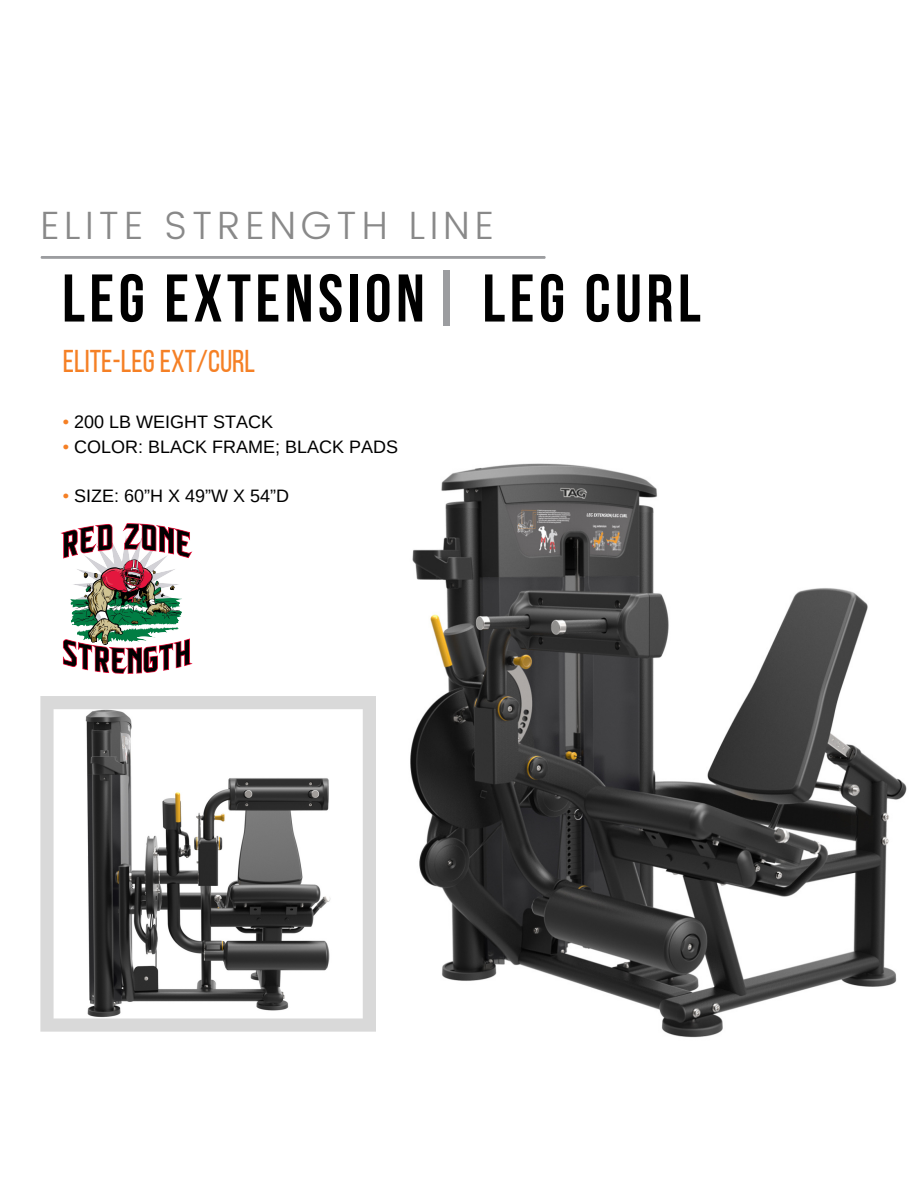
<style>
.page{position:relative;width:918px;height:1188px;background:#fff}
.page>*{position:absolute;margin:0;border:0;box-sizing:border-box;transform-origin:0 0}
.t1{font:700 67.35px "Bebas Neue";letter-spacing:.065em;color:#000}
.t2{font:300 39.45px "Poppins";letter-spacing:.12em;color:#898989}
.t3{font:31.5px "Bebas Neue";color:#f58025}
.t4{font:18px "Arimo";color:#000}
.s1{color:#9c9da0}
.s2{color:#f58025}
</style>
<div class="page">
<hr style="left:42px;top:256px;width:503px;height:3px;background:#9c9da0">
<img style="left:410px;top:463px;width:497px;height:575px">
<svg style="left:40px;top:696px;width:336px;height:336px"></svg>
<img style="left:61px;top:523px;width:131px;height:151px">
<p class="t2" style="left:40px;top:202px;width:455px">ELITE STRENGTH LINE</p>
<p class="t1" style="left:62px;top:271px;width:640px">LEG EXTENSION<span class="s1">|</span> LEG CURL</p>
<p class="t3" style="left:63px;top:348px;width:194px">ELITE-LEG EXT/CURL</p>
<p class="t4" style="left:63px;top:412px;width:212px"><span class="s2">•</span> 200 LB WEIGHT STACK</p>
<p class="t4" style="left:63px;top:436px;width:337px"><span class="s2">•</span> COLOR: BLACK FRAME; BLACK PADS</p>
<p class="t4" style="left:63px;top:486px;width:228px"><span class="s2">•</span> SIZE: 60”H X 49”W X 54”D</p>
</div>
